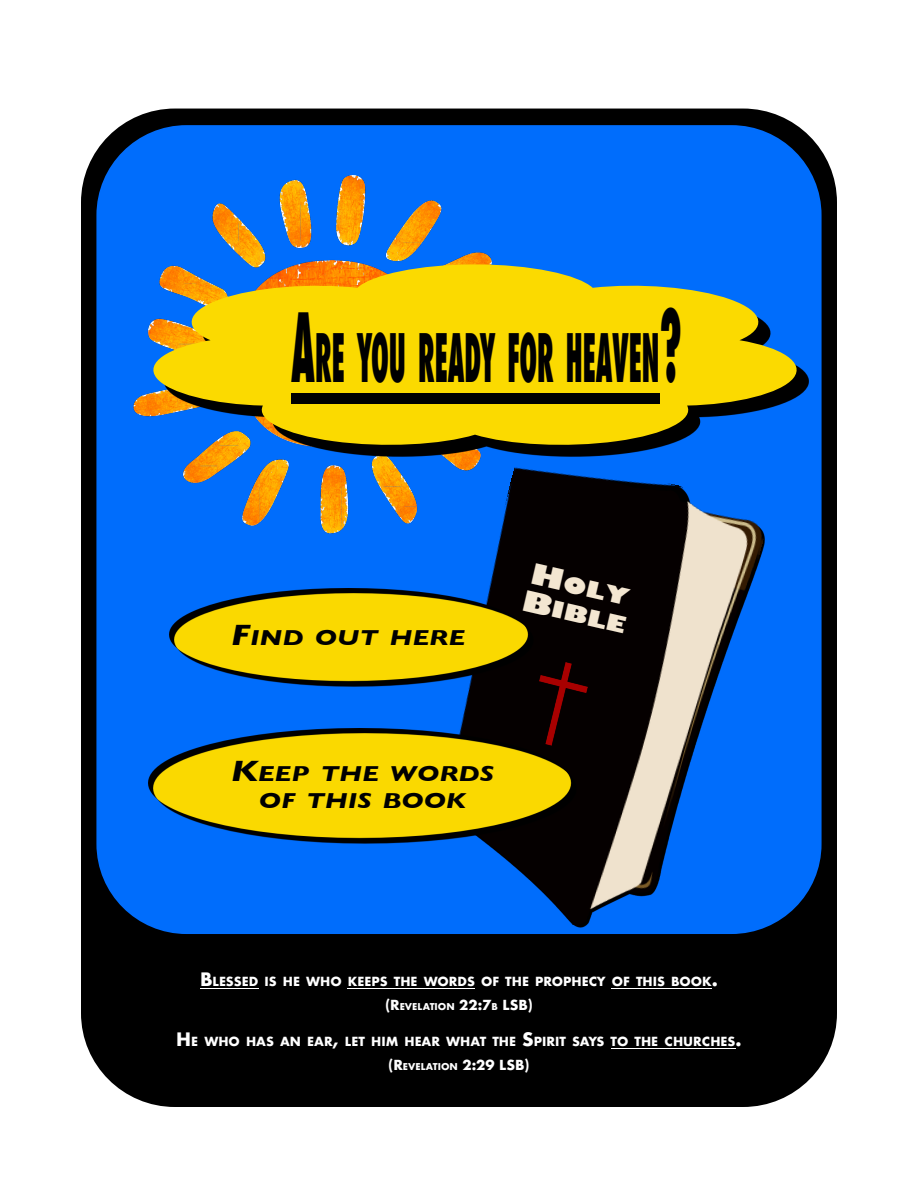
<style>
.page{position:relative;width:918px;height:1188px;background:#fff}
.page>*{position:absolute;margin:0;border:0;box-sizing:border-box;transform-origin:0 0}
.t1{font:800 condensed 64.8px "Futura";color:#000;scale:.43 1}
.t2{font:italic 700 22.05px/27px "Gill Sans";color:#000;text-align:center;scale:1.24 1}
.t3{font:800 22.05px/27.8px "Gill Sans";color:#f3e6d1;scale:1.24 1}
.t4{font:700 13.5px "Futura";color:#fff}
.t5{font:700 12.3px "Futura";color:#fff}
.s1{font-size:92.4px}
.s2{font-size:30px}
.s3{font-size:27.75px}
.s4{font-size:18px}
.s5{font-size:9.15px}
</style>
<div class="page">
<div style="left:81px;top:109px;width:756px;height:998px;background:#000;border-radius:94px"></div>
<div style="left:96px;top:125px;width:726px;height:809px;background:#006dfc;border-radius:90px"></div>
<img style="left:133px;top:175px;width:359px;height:359px">
<hr style="left:200px;top:988px;width:58px;height:1px;background:#fff">
<hr style="left:348px;top:988px;width:127px;height:1px;background:#fff">
<hr style="left:612px;top:988px;width:100px;height:1px;background:#fff">
<hr style="left:611px;top:1048px;width:125px;height:1px;background:#fff">
<img style="left:165px;top:373px;width:643px;height:84px">
<svg style="left:144px;top:264px;width:662px;height:184px;fill:#fbda00"></svg>
<div style="left:291px;top:393px;width:368px;height:11px;background:#000"></div>
<img style="left:405px;top:445px;width:365px;height:489px">
<img style="left:539px;top:663px;width:49px;height:82px">
<img style="left:149px;top:729px;width:428px;height:114px">
<img style="left:169px;top:589px;width:364px;height:98px">
<h1 class="t1" style="left:291px;top:328px;width:911px"><span class="s1">A</span>RE YOU READY FOR HEAVEN<span class="s1">?</span></h1>
<h2 class="t2" style="left:231px;top:626px;width:190px"><span class="s2">F</span>IND OUT HERE</h2>
<h2 class="t3" style="left:532px;top:561px;width:87px;rotate:13deg"><span class="s3">H</span>OLY<br><span class="s3">B</span>IBLE</h2>
<h2 class="t2" style="left:231px;top:762px;width:214px"><span class="s2">K</span>EEP THE WORDS<br>OF THIS BOOK</h2>
<p class="t5" style="left:200px;top:976px;width:519px"><span class="s4">B</span>LESSED IS HE WHO KEEPS THE WORDS OF THE PROPHECY OF THIS BOOK<span class="s4">.</span></p>
<p class="t4" style="left:385px;top:999px;width:149px">(R<span class="s5">EVELATION</span> 22:7<span class="s5">B</span> LSB)</p>
<p class="t5" style="left:176px;top:1036px;width:567px"><span class="s4">H</span>E WHO HAS AN EAR<span class="s4">,</span> LET HIM HEAR WHAT THE <span class="s4">S</span>PIRIT SAYS TO THE CHURCHES<span class="s4">.</span></p>
<p class="t4" style="left:388px;top:1059px;width:143px">(R<span class="s5">EVELATION</span> 2:29 LSB)</p>
</div>
